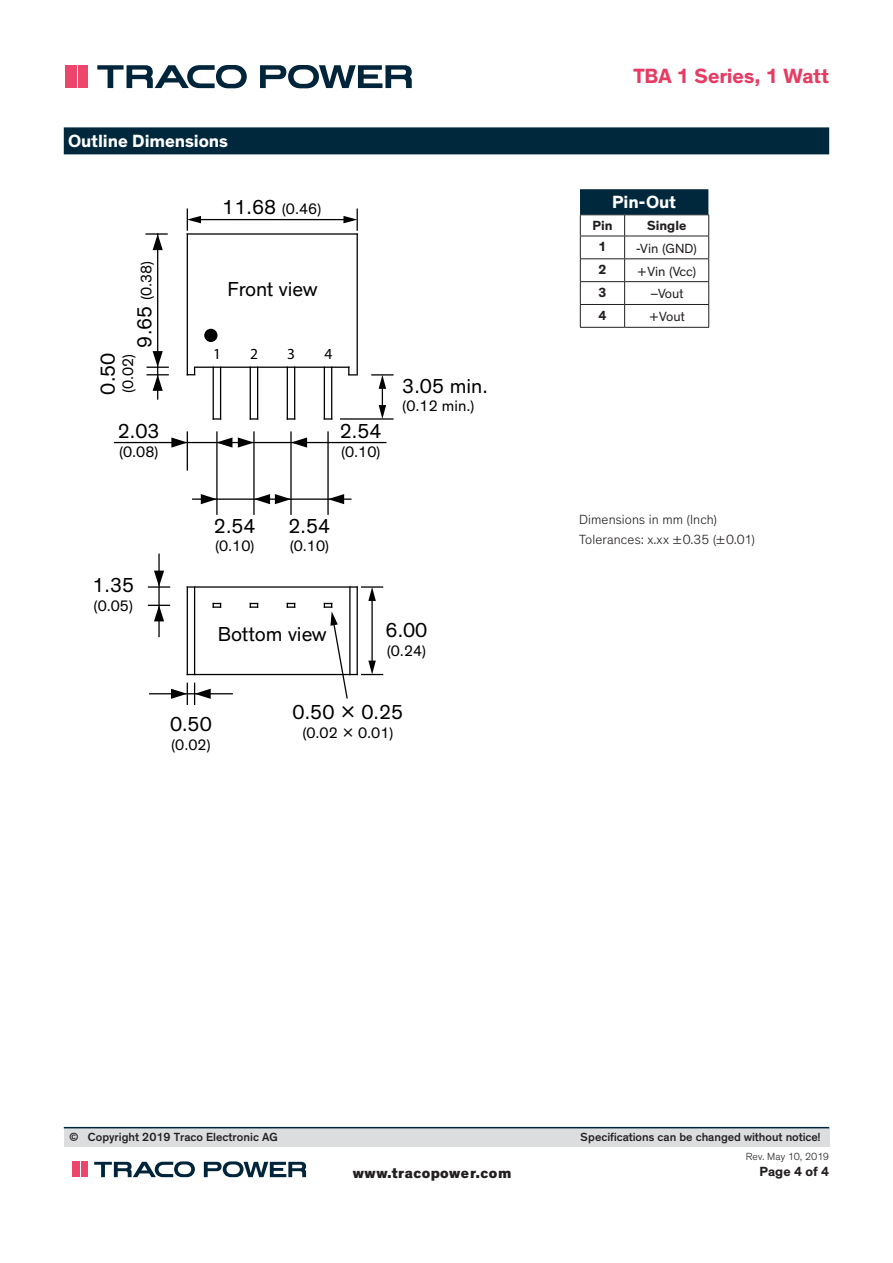
<style>
.page{position:relative;width:893px;height:1263px;background:#fff}
.page>*{position:absolute;margin:0;border:0;box-sizing:border-box;transform-origin:0 0}
.t1{font:700 21px "Theinhardt";color:#e63c64}
.t2{font:20.55px "Theinhardt";color:#000}
.Liste_Titel_Heavy{font:700 18px "Theinhardt";letter-spacing:-.005em;color:#fff}
.t3{font:15.45px "Theinhardt";color:#000}
.t4{font:15.45px "Myriad Pro";color:#000}
.t5{font:800 15px "Theinhardt";letter-spacing:.025em;color:#231f20}
.Text_light{font:300 13.5px "Theinhardt";letter-spacing:.01em;color:#231f20}
.Tabelle_Heavy{font:13.5px "Theinhardt";color:#231f20}
.Tabelle_Heavy-2{font:700 13.5px "Theinhardt";color:#231f20}
.t6{font:500 12px "Theinhardt";color:#231f20}
.t7{font:300 10.5px "Theinhardt";letter-spacing:.01em;color:#231f20}
.s1{font-size:20.55px}
</style>
<div class="page">
<div style="left:64px;top:1128px;width:765px;height:18px;background:#dcdddf"></div>
<hr style="left:64px;top:1127px;width:765px;height:1px;background:#00243a">
<svg style="left:94px;top:1161px;width:101px;height:16px"></svg>
<svg style="left:204px;top:1161px;width:102px;height:16px"></svg>
<div style="left:72px;top:1162px;width:7px;height:15px;background:#ed466c"></div>
<div style="left:81px;top:1162px;width:7px;height:15px;background:#ed466c"></div>
<svg style="left:97px;top:65px;width:150px;height:23px"></svg>
<svg style="left:260px;top:65px;width:152px;height:23px"></svg>
<div style="left:65px;top:65px;width:9px;height:23px;background:#ed466c"></div>
<div style="left:78px;top:65px;width:9px;height:23px;background:#ed466c"></div>
<svg style="left:76px;top:65px;width:1px;height:23px"></svg>
<div style="left:64px;top:127px;width:765px;height:27px;background:#00283c"></div>
<hr style="left:625px;top:214px;width:84px;height:1px;background:#231f20">
<hr style="left:580px;top:236px;width:45px;height:1px;background:#231f20">
<hr style="left:625px;top:236px;width:84px;height:1px;background:#231f20">
<hr style="left:580px;top:258px;width:45px;height:1px;background:#231f20">
<hr style="left:625px;top:258px;width:84px;height:1px;background:#231f20">
<hr style="left:580px;top:281px;width:45px;height:1px;background:#231f20">
<hr style="left:625px;top:281px;width:84px;height:1px;background:#231f20">
<hr style="left:580px;top:304px;width:45px;height:1px;background:#231f20">
<svg style="left:580px;top:215px;width:1px;height:112px"></svg>
<hr style="left:625px;top:304px;width:84px;height:1px;background:#231f20">
<svg style="left:624px;top:215px;width:1px;height:112px"></svg>
<svg style="left:708px;top:215px;width:1px;height:112px"></svg>
<hr style="left:580px;top:327px;width:45px;height:1px;background:#231f20">
<hr style="left:625px;top:327px;width:84px;height:1px;background:#231f20">
<div style="left:580px;top:189px;width:128px;height:26px;background:#00283c"></div>
<hr style="left:187px;top:233px;width:170px;height:2px;background:#000">
<hr style="left:187px;top:234px;width:1px;height:141px;background:#000">
<hr style="left:357px;top:234px;width:1px;height:141px;background:#000">
<svg style="left:188px;top:367px;width:7px;height:8px"></svg>
<hr style="left:196px;top:367px;width:153px;height:1px;background:#000">
<hr style="left:213px;top:367px;width:1px;height:52px;background:#000">
<hr style="left:220px;top:367px;width:1px;height:52px;background:#000">
<svg style="left:213px;top:418px;width:8px;height:2px"></svg>
<hr style="left:187px;top:586px;width:170px;height:2px;background:#000">
<hr style="left:187px;top:674px;width:170px;height:1px;background:#000">
<hr style="left:187px;top:587px;width:1px;height:87px;background:#000">
<hr style="left:357px;top:587px;width:1px;height:87px;background:#000">
<hr style="left:349px;top:587px;width:2px;height:87px;background:#000">
<hr style="left:194px;top:587px;width:1px;height:87px;background:#000">
<svg style="left:250px;top:603px;width:8px;height:5px"></svg>
<svg style="left:213px;top:603px;width:8px;height:5px"></svg>
<svg style="left:287px;top:603px;width:8px;height:5px"></svg>
<hr style="left:198px;top:219px;width:148px;height:1px;background:#000">
<svg style="left:187px;top:209px;width:14px;height:21px"></svg>
<svg style="left:343px;top:209px;width:15px;height:21px"></svg>
<hr style="left:187px;top:432px;width:1px;height:38px;background:#000">
<hr style="left:216px;top:432px;width:2px;height:82px;background:#000">
<hr style="left:253px;top:432px;width:2px;height:82px;background:#000">
<hr style="left:290px;top:432px;width:2px;height:82px;background:#000">
<hr style="left:327px;top:432px;width:2px;height:82px;background:#000">
<svg style="left:201px;top:494px;width:16px;height:10px"></svg>
<svg style="left:216px;top:437px;width:16px;height:11px"></svg>
<svg style="left:171px;top:437px;width:16px;height:11px"></svg>
<svg style="left:238px;top:437px;width:16px;height:11px"></svg>
<div style="left:205px;top:329px;width:12px;height:12px;background:#000;border-radius:50%"></div>
<div style="left:204px;top:329px;width:13px;height:13px;border:1px solid #000;border-radius:50%"></div>
<hr style="left:146px;top:233px;width:21px;height:2px;background:#000">
<svg style="left:147px;top:374px;width:21px;height:17px"></svg>
<hr style="left:341px;top:418px;width:52px;height:2px;background:#000">
<svg style="left:372px;top:374px;width:21px;height:45px"></svg>
<hr style="left:149px;top:586px;width:21px;height:2px;background:#000">
<svg style="left:149px;top:605px;width:21px;height:16px"></svg>
<hr style="left:158px;top:554px;width:2px;height:82px;background:#000">
<svg style="left:154px;top:571px;width:10px;height:16px"></svg>
<hr style="left:362px;top:586px;width:21px;height:2px;background:#000">
<hr style="left:371px;top:598px;width:2px;height:65px;background:#000">
<svg style="left:368px;top:587px;width:8px;height:14px"></svg>
<svg style="left:362px;top:661px;width:21px;height:14px"></svg>
<svg style="left:324px;top:603px;width:25px;height:96px"></svg>
<hr style="left:157px;top:234px;width:1px;height:165px;background:#000">
<svg style="left:153px;top:234px;width:10px;height:16px"></svg>
<svg style="left:147px;top:351px;width:21px;height:17px"></svg>
<svg style="left:348px;top:367px;width:8px;height:8px"></svg>
<hr style="left:250px;top:367px;width:1px;height:52px;background:#000">
<hr style="left:257px;top:367px;width:1px;height:52px;background:#000">
<svg style="left:250px;top:418px;width:8px;height:2px"></svg>
<hr style="left:287px;top:367px;width:1px;height:52px;background:#000">
<hr style="left:295px;top:367px;width:1px;height:52px;background:#ababab">
<hr style="left:294px;top:367px;width:1px;height:52px;background:#000">
<svg style="left:287px;top:418px;width:8px;height:2px"></svg>
<hr style="left:324px;top:367px;width:1px;height:52px;background:#000">
<hr style="left:331px;top:367px;width:1px;height:52px;background:#000">
<svg style="left:324px;top:418px;width:8px;height:2px"></svg>
<hr style="left:115px;top:442px;width:271px;height:1px;background:#000">
<hr style="left:193px;top:498px;width:158px;height:2px;background:#000">
<svg style="left:291px;top:437px;width:16px;height:11px"></svg>
<svg style="left:254px;top:494px;width:37px;height:10px"></svg>
<svg style="left:328px;top:494px;width:16px;height:10px"></svg>
<svg style="left:194px;top:683px;width:17px;height:21px"></svg>
<hr style="left:150px;top:693px;width:82px;height:1px;background:#000">
<svg style="left:171px;top:683px;width:17px;height:21px"></svg>
<p class="Liste_Titel_Heavy" style="left:68px;top:130px;width:162px">Outline Dimensions</p>
<p class="t3" style="left:137px;top:348px;width:88px;rotate:-90deg"><span class="s1">9.65</span> (0.38)</p>
<p class="t2" style="left:96px;top:395px;width:43px;rotate:-90deg">0.50</p>
<p class="t3" style="left:119px;top:393px;width:41px;rotate:-90deg">(0.02)</p>
<p class="t2" style="left:118px;top:420px;width:43px">2.03</p>
<p class="t3" style="left:119px;top:443px;width:41px">(0.08)</p>
<p class="t3" style="left:222px;top:200px;width:101px"><span class="s1">11.68</span> (0.46)</p>
<p class="t2" style="left:228px;top:277px;width:91px">Front view</p>
<p class="t4" style="left:213px;top:344px;width:9px">1</p>
<p class="t4" style="left:250px;top:344px;width:9px">2</p>
<p class="t4" style="left:287px;top:344px;width:9px">3</p>
<p class="t4" style="left:324px;top:344px;width:9px">4</p>
<p class="t2" style="left:340px;top:420px;width:43px">2.54</p>
<p class="t3" style="left:341px;top:443px;width:41px">(0.10)</p>
<p class="t2" style="left:402px;top:374px;width:87px">3.05 min.</p>
<p class="t3" style="left:402px;top:397px;width:74px">(0.12 min.)</p>
<p class="t2" style="left:92px;top:573px;width:43px">1.35</p>
<p class="t3" style="left:94px;top:597px;width:41px">(0.05)</p>
<p class="t2" style="left:214px;top:514px;width:43px">2.54</p>
<p class="t3" style="left:215px;top:537px;width:41px">(0.10)</p>
<p class="t2" style="left:288px;top:514px;width:43px">2.54</p>
<p class="t3" style="left:290px;top:537px;width:41px">(0.10)</p>
<p class="t2" style="left:218px;top:622px;width:111px">Bottom view</p>
<p class="t2" style="left:386px;top:618px;width:43px">6.00</p>
<p class="t3" style="left:387px;top:642px;width:41px">(0.24)</p>
<p class="t2" style="left:170px;top:712px;width:43px">0.50</p>
<p class="t3" style="left:171px;top:735px;width:41px">(0.02)</p>
<p class="t2" style="left:293px;top:700px;width:112px">0.50 × 0.25</p>
<p class="t3" style="left:302px;top:723px;width:93px">(0.02 × 0.01)</p>
<h1 class="t1" style="left:633px;top:63px;width:197px">TBA 1 Series, 1 Watt</h1>
<p class="Liste_Titel_Heavy" style="left:612px;top:190px;width:65px">Pin-Out</p>
<p class="Tabelle_Heavy-2" style="left:592px;top:217px;width:22px">Pin</p>
<p class="Tabelle_Heavy-2" style="left:647px;top:217px;width:41px">Single</p>
<p class="Tabelle_Heavy-2" style="left:598px;top:238px;width:9px">1</p>
<p class="Tabelle_Heavy" style="left:636px;top:240px;width:62px">-Vin (GND)</p>
<p class="Tabelle_Heavy-2" style="left:598px;top:261px;width:9px">2</p>
<p class="Tabelle_Heavy" style="left:637px;top:263px;width:61px">+Vin (Vcc)</p>
<p class="Tabelle_Heavy-2" style="left:598px;top:284px;width:9px">3</p>
<p class="Tabelle_Heavy" style="left:650px;top:286px;width:35px">–Vout</p>
<p class="Tabelle_Heavy-2" style="left:598px;top:307px;width:9px">4</p>
<p class="Tabelle_Heavy" style="left:649px;top:309px;width:37px">+Vout</p>
<p class="Text_light" style="left:579px;top:511px;width:139px">Dimensions in mm (Inch)</p>
<p class="Text_light" style="left:579px;top:532px;width:177px">Tolerances: x.xx ±0.35 (±0.01)</p>
<p class="t6" style="left:69px;top:1130px;width:210px">© Copyright 2019 Traco Electronic AG</p>
<p class="t6" style="left:581px;top:1130px;width:241px">Specifications can be changed without notice!</p>
<p class="Tabelle_Heavy-2" style="left:759px;top:1163px;width:71px">Page 4 of 4</p>
<p class="t7" style="left:746px;top:1150px;width:85px">Rev. May 10, 2019</p>
<p class="t5" style="left:353px;top:1163px;width:160px">www.tracopower.com</p>
</div>
